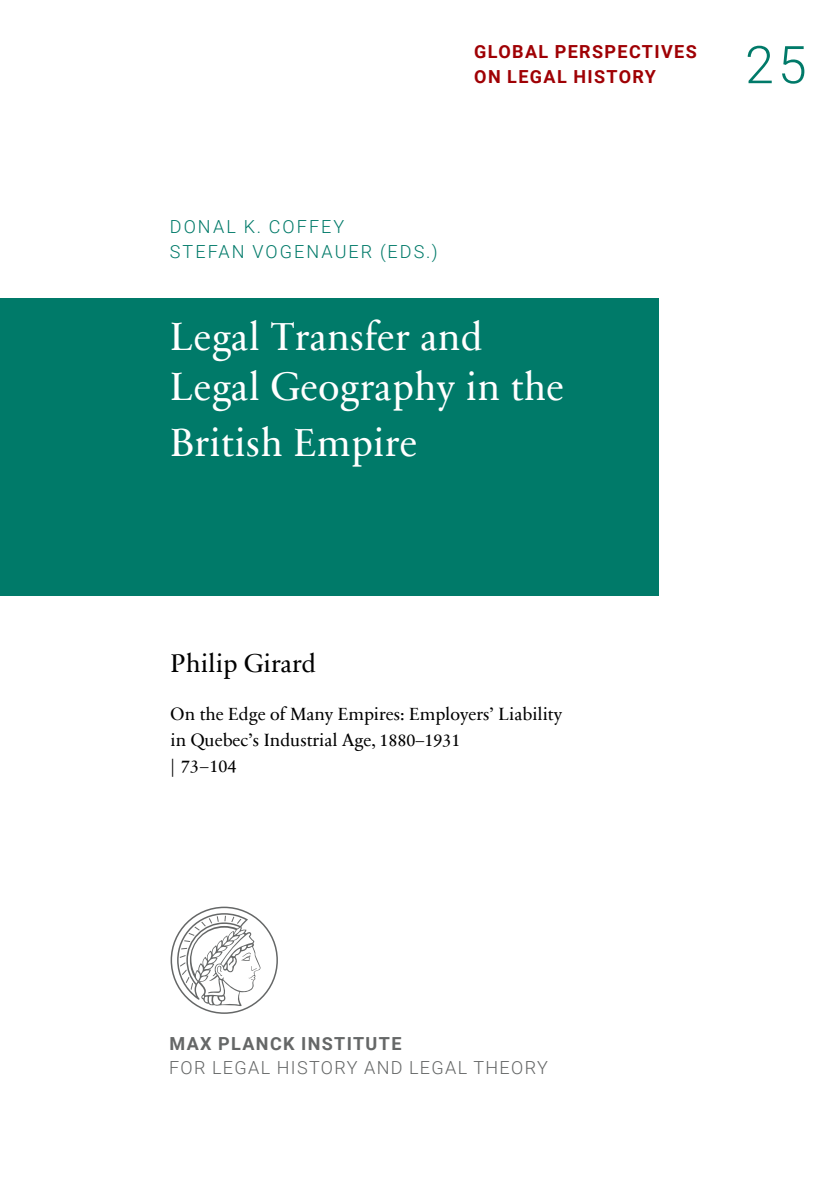
<style>
.page{position:relative;width:840px;height:1191px;background:#fff}
.page>*{position:absolute;margin:0;border:0;box-sizing:border-box;transform-origin:0 0}
.t1{font:300 52px "Roboto";color:#007a69}
.t2{font:40px/50px "Sabon Next Com";letter-spacing:.01em;color:#fff}
.t3{font:26px "Sabon Next Com";color:#000}
.t4{font:18px/26px "Sabon Next Com";color:#000}
.t5{font:300 18px/25px "Roboto";letter-spacing:.115em;color:#007a69}
.t6{font:700 18px/25px "Roboto";letter-spacing:.075em;color:#9f0004}
.t7{font:300 18px "Roboto";letter-spacing:.075em;color:#656767}
.t8{font:700 18px "Roboto";letter-spacing:.075em;color:#656767}
.s1{font-weight:600}
</style>
<div class="page">
<svg style="left:170px;top:906px;width:108px;height:108px"></svg>
<div style="left:0;top:298px;width:658px;height:297px;background:#007a69"></div>
<p class="t6" style="left:474px;top:39px;width:224px">GLOBAL PERSPECTIVES<br>ON LEGAL HISTORY</p>
<h1 class="t1" style="left:744px;top:28px;width:63px">25</h1>
<p class="t5" style="left:170px;top:213px;width:269px">DONAL K. COFFEY<br>STEFAN VOGENAUER (EDS.)</p>
<h2 class="t2" style="left:170px;top:310px;width:395px">Legal Transfer and<br>Legal Geography in the</h2>
<h2 class="t2" style="left:170px;top:415px;width:248px">British Empire</h2>
<h3 class="t3" style="left:170px;top:642px;width:147px">Philip Girard</h3>
<p class="t4" style="left:170px;top:700px;width:393px">On the Edge of Many Empires: Employers’ Liability in Quebec’s Industrial Age, 1880–1931<br><span class="s1">|</span> 73–104</p>
<p class="t8" style="left:169px;top:1030px;width:233px">MAX PLANCK INSTITUTE</p>
<p class="t7" style="left:169px;top:1055px;width:380px">FOR LEGAL HISTORY AND LEGAL THEORY</p>
</div>
